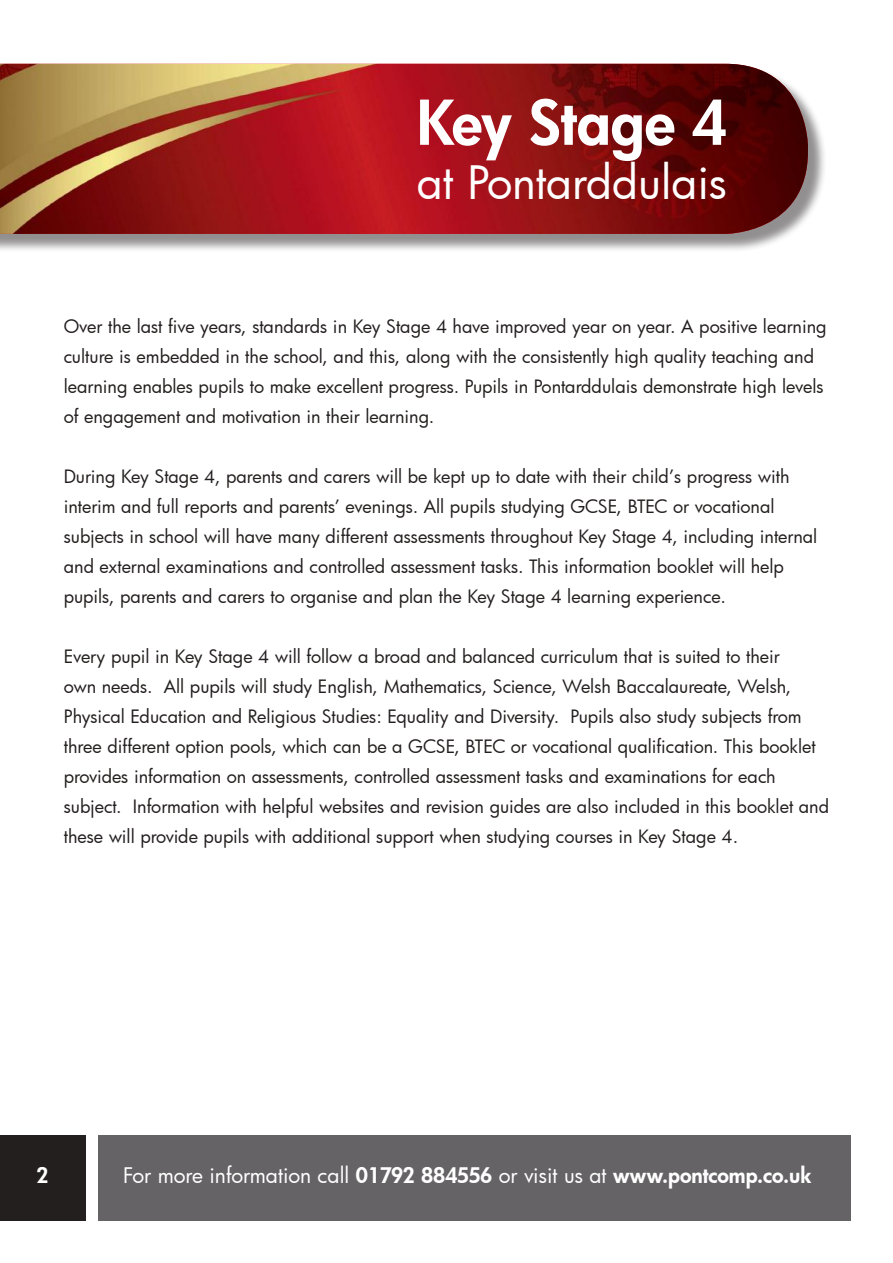
<style>
.page{position:relative;width:893px;height:1263px;background:#fff}
.page>*{position:absolute;margin:0;border:0;box-sizing:border-box;transform-origin:0 0}
.t1{font:800 60px "Futura";color:#fff}
.t2{font:45px "Futura";color:#fff}
.t3{font:21px "Futura";color:#fff}
.t4{font:800 21px "Futura";color:#fff}
.t5{font:18px/30px "Futura";color:#241f1f}
.s1{font-weight:800}
</style>
<div class="page">
<div style="left:0;top:66px;width:827px;height:186px;background:#241f1f;opacity:.5"></div>
<img style="left:0;top:64px;width:808px;height:170px">
<div style="left:0;top:1135px;width:85px;height:85px;background:#241f1f"></div>
<div style="left:98px;top:1135px;width:752px;height:85px;background:#656365"></div>
<h1 class="t1" style="left:416px;top:82px;width:312px">Key Stage 4</h1>
<h2 class="t2" style="left:417px;top:152px;width:312px">at Pontarddulais</h2>
<p class="t5" style="left:64px;top:311px;width:764px">Over the last five years, standards in Key Stage 4 have improved year on year. A positive learning culture is embedded in the school, and this, along with the consistently high quality teaching and learning enables pupils to make excellent progress. Pupils in Pontarddulais demonstrate high levels of engagement and motivation in their learning.</p>
<p class="t5" style="left:64px;top:461px;width:755px">During Key Stage 4, parents and carers will be kept up to date with their child’s progress with interim and full reports and parents’ evenings. All pupils studying GCSE, BTEC or vocational subjects in school will have many different assessments throughout Key Stage 4, including internal and external examinations and controlled assessment tasks. This information booklet will help pupils, parents and carers to organise and plan the Key Stage 4 learning experience.</p>
<p class="t5" style="left:64px;top:641px;width:767px">Every pupil in Key Stage 4 will follow a broad and balanced curriculum that is suited to their<br>own needs. All pupils will study English, Mathematics, Science, Welsh Baccalaureate, Welsh, Physical Education and Religious Studies: Equality and Diversity. Pupils also study subjects from three different option pools, which can be a GCSE, BTEC or vocational qualification. This booklet provides information on assessments, controlled assessment tasks and examinations for each subject. Information with helpful websites and revision guides are also included in this booklet and these will provide pupils with additional support when studying courses in Key Stage 4.</p>
<p class="t4" style="left:36px;top:1161px;width:14px">2</p>
<p class="t3" style="left:123px;top:1161px;width:690px">For more information call <span class="s1">01792 884556</span> or visit us at <span class="s1">www.pontcomp.co.uk</span></p>
</div>
